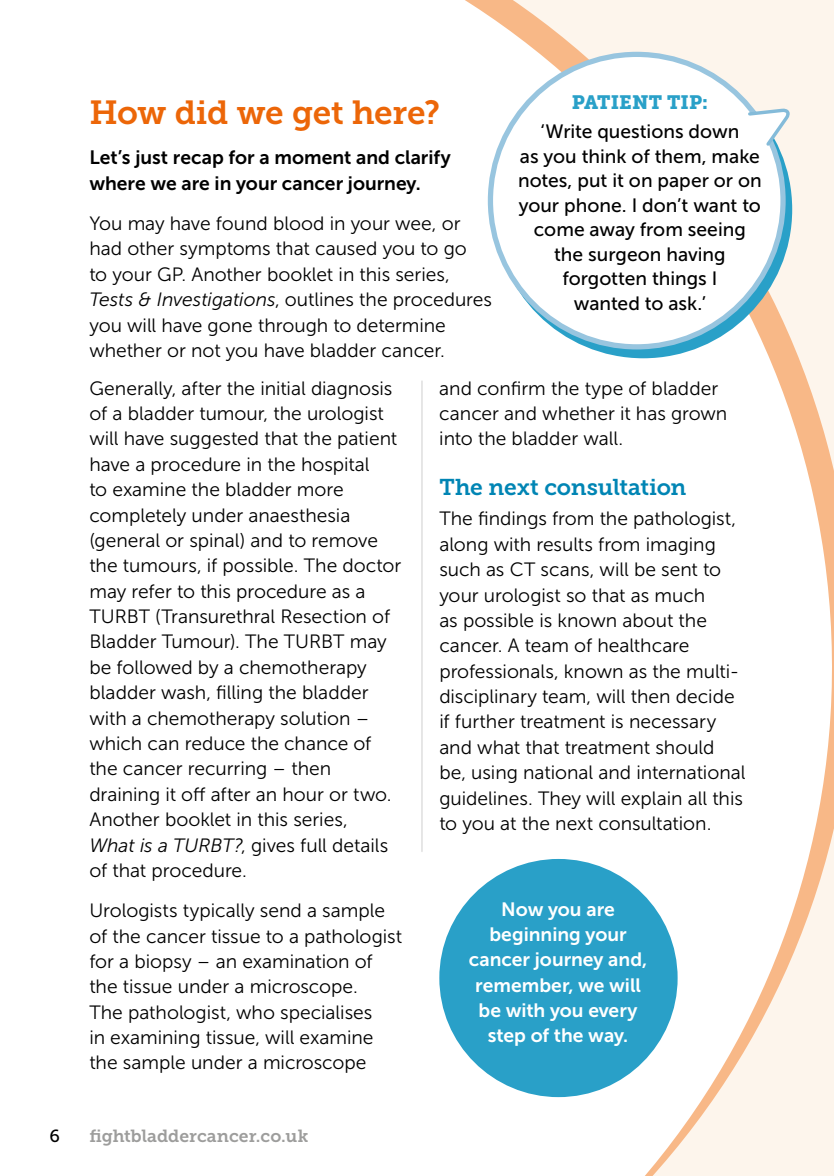
<style>
.page{position:relative;width:834px;height:1176px;background:#fff}
.page>*{position:absolute;margin:0;border:0;box-sizing:border-box;transform-origin:0 0}
.t1{font:33.25px "Museo Slab 700";letter-spacing:-.01em;color:#ec6608}
.t2{font:22.75px "Museo Slab 700";letter-spacing:-.01em;color:#0085b4}
.t3{font:19.25px/25.4px "Museo Sans 300";color:#000}
.t4{font:19.25px/24.5px "Museo Sans 500";color:#000;text-align:center}
.t5{font:19.25px/25.4px "Museo Sans 700";color:#fff;text-align:center}
.t6{font:19.25px/25.4px "Museo Sans 700";color:#000}
.t7{font:19.25px "Museo Slab 900";letter-spacing:.005em;color:#29a0c8}
.t8{font:17.5px "Museo Slab 700";color:#9d9d9c}
.t9{font:17.5px "Museo Slab 500";color:#000}
.s1{font-style:italic}
</style>
<div class="page">
<svg style="left:421px;top:0;width:412px;height:1176px"></svg>
<svg style="left:494px;top:61px;width:298px;height:297px;background:#4aabce"></svg>
<div style="left:490px;top:54px;width:292px;height:293px;background:#fff;border-radius:50%"></div>
<svg style="left:746px;top:108px;width:48px;height:41px"></svg>
<div style="left:439px;top:859px;width:238px;height:238px;background:#29a0c8;border-radius:50%"></div>
<hr style="left:421px;top:381px;width:2px;height:470px;background:#e3e3e3">
<h1 class="t1" style="left:89px;top:94px;width:352px">How did we get here?</h1>
<p class="t6" style="left:89px;top:145px;width:363px">Let’s just recap for a moment and clarify where we are in your cancer journey.</p>
<p class="t3" style="left:89px;top:211px;width:404px">You may have found blood in your wee, or had other symptoms that caused you to go<br>to your GP. Another booklet in this series, <span class="s1">Tests &amp; Investigations</span>, outlines the procedures you will have gone through to determine whether or not you have bladder cancer.</p>
<p class="t7" style="left:572px;top:91px;width:137px">PATIENT TIP:</p>
<p class="t4" style="left:518px;top:119px;width:245px">‘Write questions down<br>as you think of them, make notes, put it on paper or on your phone. I don’t want to come away from seeing the surgeon having forgotten things I<br>wanted to ask.’</p>
<p class="t3" style="left:89px;top:375px;width:313px">Generally, after the initial diagnosis of a bladder tumour, the urologist will have suggested that the patient have a procedure in the hospital<br>to examine the bladder more completely under anaesthesia (general or spinal) and to remove the tumours, if possible. The doctor may refer to this procedure as a<br>TURBT (Transurethral Resection of<br>Bladder Tumour). The TURBT may be followed by a chemotherapy bladder wash, filling the bladder with a chemotherapy solution – which can reduce the chance of the cancer recurring – then draining it off after an hour or two.<br>Another booklet in this series,<br><span class="s1">What is a TURBT?</span>, gives full details of that procedure.</p>
<p class="t3" style="left:89px;top:898px;width:314px">Urologists typically send a sample of the cancer tissue to a pathologist for a biopsy – an examination of the tissue under a microscope.<br>The pathologist, who specialises<br>in examining tissue, will examine the sample under a microscope</p>
<p class="t9" style="left:49px;top:1126px;width:12px">6</p>
<p class="t8" style="left:89px;top:1126px;width:220px">fightbladdercancer.co.uk</p>
<p class="t3" style="left:439px;top:375px;width:289px">and confirm the type of bladder cancer and whether it has grown into the bladder wall.</p>
<p class="t2" style="left:439px;top:474px;width:248px">The next consultation</p>
<p class="t3" style="left:439px;top:506px;width:308px">The findings from the pathologist, along with results from imaging such as CT scans, will be sent to your urologist so that as much<br>as possible is known about the cancer. A team of healthcare professionals, known as the multi&shy;disciplinary team, will then decide if further treatment is necessary and what that treatment should be, using national and international guidelines. They will explain all this to you at the next consultation.</p>
<p class="t5" style="left:468px;top:896px;width:180px">Now you are beginning your cancer journey and, remember, we will be with you every step of the way.</p>
</div>
